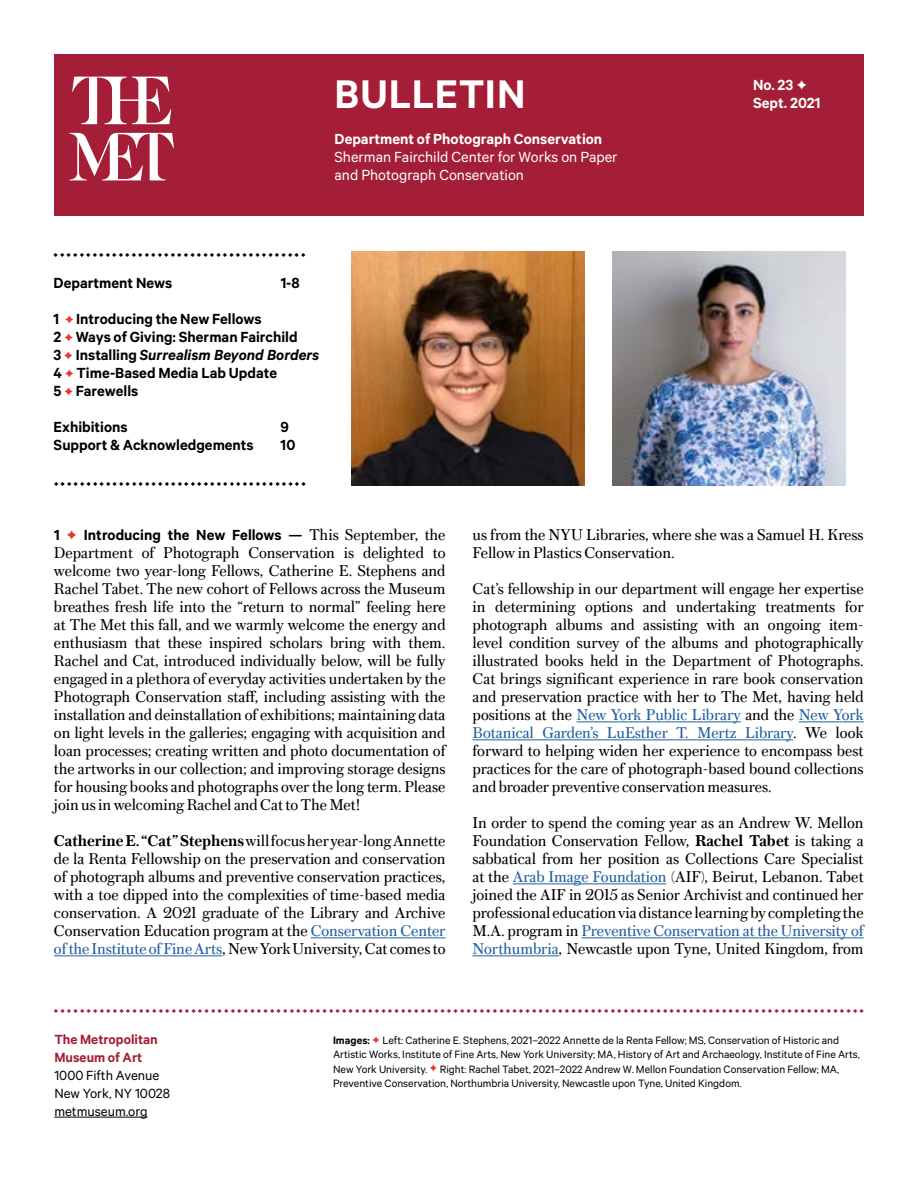
<style>
.page{position:relative;width:918px;height:1188px;background:#fff}
.page>*{position:absolute;margin:0;border:0;box-sizing:border-box;transform-origin:0 0}
.t1{font:700 45px "The Met Sans Office";letter-spacing:.015em;color:#fff}
.t2{font:16.5px/18px "The Met Serif Office";color:#000;text-align:justify}
.t3{font:700 16.5px/18px "The Met Sans Office";color:#000}
.t4{font:16.5px/18px "The Met Sans Office";color:#fff}
.t5{font:700 16.5px/18px "The Met Sans Office";color:#fff}
.t6{font:15px/18px "The Met Sans Office";color:#000}
.t7{font:700 15px/18px "The Met Sans Office";color:#a41e37}
.t8{font:12px/14.4px "The Met Sans Office";color:#000}
.t9{font:700 6px "GT Alpina Betav 6";color:#a41e37}
.t10{font:700 6px "GT Alpina Betav 6";color:#000}
.s1{font-family:"GT Alpina Betav 6";font-size:10.5px;color:#ee322d}
.s2{font-style:italic}
.s3{font-family:"GT Alpina Betav 6";font-size:12px}
.s4{font-family:"GT Alpina Betav 6";font-size:12px;color:#ee322d}
.s5{font-family:"The Met Serif Office";font-weight:400}
.s6{font-weight:700}
.s7{color:#215e9e}
.s8{font-family:"GT Alpina Betav 6";font-weight:700;font-size:9px;color:#ee322d}
</style>
<div class="page">
<div style="left:54px;top:54px;width:810px;height:162px;background:#a41e37"></div>
<svg style="left:70px;top:133px;width:104px;height:47px"></svg>
<svg style="left:72px;top:77px;width:99px;height:47px"></svg>
<hr style="left:54px;top:1117px;width:94px;height:1px;background:#000">
<hr style="left:311px;top:938px;width:134px;height:1px;background:#215e9e">
<hr style="left:54px;top:956px;width:168px;height:1px;background:#215e9e">
<hr style="left:577px;top:722px;width:164px;height:1px;background:#215e9e">
<hr style="left:799px;top:722px;width:65px;height:1px;background:#215e9e">
<hr style="left:472px;top:740px;width:321px;height:1px;background:#215e9e">
<hr style="left:513px;top:884px;width:153px;height:1px;background:#215e9e">
<hr style="left:581px;top:938px;width:283px;height:1px;background:#215e9e">
<hr style="left:472px;top:956px;width:87px;height:1px;background:#215e9e">
<img style="left:351px;top:252px;width:234px;height:234px">
<img style="left:612px;top:252px;width:234px;height:234px">
<h1 class="t1" style="left:335px;top:67px;width:192px">BULLETIN</h1>
<p class="t5" style="left:335px;top:129px;width:269px">Department of Photograph Conservation</p>
<p class="t4" style="left:335px;top:147px;width:285px">Sherman Fairchild Center for Works on Paper and Photograph Conservation</p>
<p class="t10" style="left:54px;top:251px;width:253px">⬥ ⬥ ⬥ ⬥ ⬥ ⬥ ⬥ ⬥ ⬥ ⬥ ⬥ ⬥ ⬥ ⬥ ⬥ ⬥ ⬥ ⬥ ⬥ ⬥ ⬥ ⬥ ⬥ ⬥ ⬥ ⬥ ⬥ ⬥ ⬥ ⬥ ⬥ ⬥ ⬥ ⬥ ⬥ ⬥ ⬥ ⬥ ⬥</p>
<p class="t3" style="left:54px;top:273px;width:120px">Department News</p>
<p class="t3" style="left:281px;top:273px;width:21px">1-8</p>
<p class="t3" style="left:54px;top:309px;width:267px">1 <span class="s1">✦</span> Introducing the New Fellows<br>2 <span class="s1">✦</span> Ways of Giving: Sherman Fairchild<br>3 <span class="s1">✦</span> Installing <span class="s2">Surrealism Beyond Borders<br></span>4 <span class="s1">✦</span> Time-Based Media Lab Update<br>5 <span class="s1">✦</span> Farewells</p>
<p class="t3" style="left:54px;top:417px;width:76px">Exhibitions</p>
<p class="t3" style="left:281px;top:417px;width:10px">9</p>
<p class="t3" style="left:54px;top:435px;width:202px">Support &amp; Acknowledgements</p>
<p class="t3" style="left:281px;top:435px;width:16px">10</p>
<p class="t10" style="left:54px;top:481px;width:253px">⬥ ⬥ ⬥ ⬥ ⬥ ⬥ ⬥ ⬥ ⬥ ⬥ ⬥ ⬥ ⬥ ⬥ ⬥ ⬥ ⬥ ⬥ ⬥ ⬥ ⬥ ⬥ ⬥ ⬥ ⬥ ⬥ ⬥ ⬥ ⬥ ⬥ ⬥ ⬥ ⬥ ⬥ ⬥ ⬥ ⬥ ⬥ ⬥</p>
<p class="t5" style="left:753px;top:75px;width:69px">No. 23 <span class="s3">✦<br></span>Sept. 2021</p>
<p class="t3" style="left:54px;top:525px;width:393px">1 <span class="s4">✦</span> Introducing the New Fellows — <span class="s5">This September, the</span></p>
<p class="t2" style="left:54px;top:543px;width:393px">Department of Photograph Conservation is delighted to welcome two year-long Fellows, Catherine E. Stephens and Rachel Tabet. The new cohort of Fellows across the Museum breathes fresh life into the “return to normal” feeling here at The Met this fall, and we warmly welcome the energy and enthusiasm that these inspired scholars bring with them.<br>Rachel and Cat, introduced individually below, will be fully engaged in a plethora of everyday activities undertaken by the Photograph Conservation staff, including assisting with the installation and deinstallation of exhibitions; maintaining data on light levels in the galleries; engaging with acquisition and loan processes; creating written and photo documentation of the artworks in our collection; and improving storage designs for housing books and photographs over the long term. Please join us in welcoming Rachel and Cat to The Met!</p>
<p class="t2" style="left:54px;top:831px;width:393px"><span class="s6">Catherine E. “Cat” Stephens</span> will focus her year-long Annette de la Renta Fellowship on the preservation and conservation of photograph albums and preventive conservation practices, with a toe dipped into the complexities of time-based media conservation. A 2021 graduate of the Library and Archive Conservation Education program at the <span class="s7">Conservation Center of the Institute of Fine Arts</span>, New York University, Cat comes to</p>
<p class="t2" style="left:472px;top:525px;width:393px">us from the NYU Libraries, where she was a Samuel H. Kress<br>Fellow in Plastics Conservation.</p>
<p class="t2" style="left:472px;top:579px;width:393px">Cat’s fellowship in our department will engage her expertise in determining options and undertaking treatments for photograph albums and assisting with an ongoing item&shy;level condition survey of the albums and photographically illustrated books held in the Department of Photographs.<br>Cat brings significant experience in rare book conservation and preservation practice with her to The Met, having held positions at the <span class="s7">New York Public Library</span> and the <span class="s7">New York Botanical Garden’s LuEsther T. Mertz Library</span>. We look forward to helping widen her experience to encompass best practices for the care of photograph-based bound collections and broader preventive conservation measures.</p>
<p class="t2" style="left:472px;top:813px;width:393px">In order to spend the coming year as an Andrew W. Mellon Foundation Conservation Fellow, <span class="s6">Rachel Tabet</span> is taking a sabbatical from her position as Collections Care Specialist at the <span class="s7">Arab Image Foundation</span> (AIF), Beirut, Lebanon. Tabet joined the AIF in 2015 as Senior Archivist and continued her professional education via distance learning by completing the M.A. program in <span class="s7">Preventive Conservation at the University of Northumbria</span>, Newcastle upon Tyne, United Kingdom, from</p>
<p class="t9" style="left:54px;top:1007px;width:812px">⬥ ⬥ ⬥ ⬥ ⬥ ⬥ ⬥ ⬥ ⬥ ⬥ ⬥ ⬥ ⬥ ⬥ ⬥ ⬥ ⬥ ⬥ ⬥ ⬥ ⬥ ⬥ ⬥ ⬥ ⬥ ⬥ ⬥ ⬥ ⬥ ⬥ ⬥ ⬥ ⬥ ⬥ ⬥ ⬥ ⬥ ⬥ ⬥ ⬥ ⬥ ⬥ ⬥ ⬥ ⬥ ⬥ ⬥ ⬥ ⬥ ⬥ ⬥ ⬥ ⬥ ⬥ ⬥ ⬥ ⬥ ⬥ ⬥ ⬥ ⬥ ⬥ ⬥ ⬥ ⬥ ⬥ ⬥ ⬥ ⬥ ⬥ ⬥ ⬥ ⬥ ⬥ ⬥ ⬥ ⬥ ⬥ ⬥ ⬥ ⬥ ⬥ ⬥ ⬥ ⬥ ⬥ ⬥ ⬥ ⬥ ⬥ ⬥ ⬥ ⬥ ⬥ ⬥ ⬥ ⬥ ⬥ ⬥ ⬥ ⬥ ⬥ ⬥ ⬥ ⬥ ⬥ ⬥ ⬥ ⬥ ⬥ ⬥ ⬥ ⬥ ⬥ ⬥ ⬥ ⬥ ⬥ ⬥ ⬥ ⬥ ⬥ ⬥ ⬥</p>
<p class="t7" style="left:54px;top:1030px;width:105px">The Metropolitan<br>Museum of Art</p>
<p class="t6" style="left:54px;top:1066px;width:117px">1000 Fifth Avenue<br>New York, NY 10028 metmuseum.org</p>
<p class="t8" style="left:333px;top:1033px;width:528px"><span class="s6">Images:</span> <span class="s8">✦</span> Left: Catherine E. Stephens, 2021–2022 Annette de la Renta Fellow; MS, Conservation of Historic and Artistic Works, Institute of Fine Arts, New York University; MA, History of Art and Archaeology, Institute of Fine Arts, New York University. <span class="s8">✦</span> Right: Rachel Tabet, 2021–2022 Andrew W. Mellon Foundation Conservation Fellow; MA, Preventive Conservation, Northumbria University, Newcastle upon Tyne, United Kingdom.</p>
</div>
